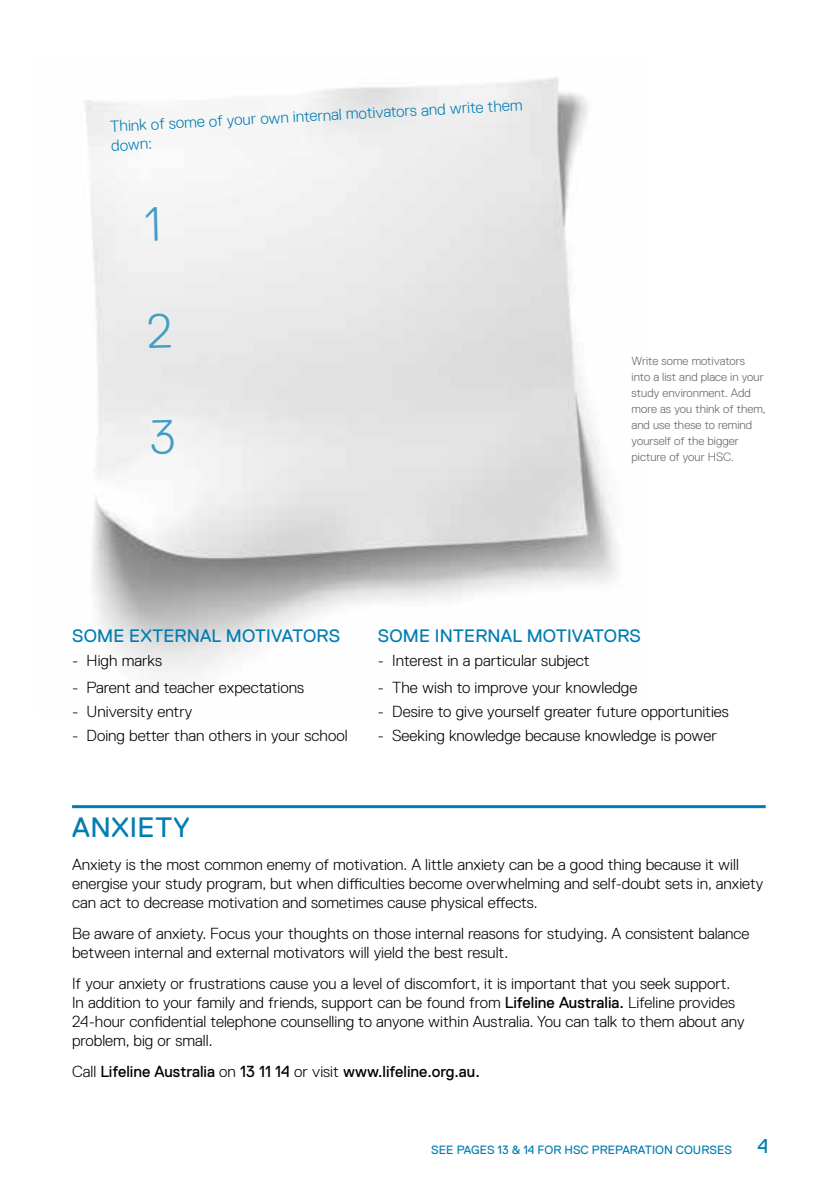
<style>
.page{position:relative;width:840px;height:1191px;background:#fff}
.page>*{position:absolute;margin:0;border:0;box-sizing:border-box;transform-origin:0 0}
.t1{font:28px "Replica Std";color:#007db1}
.t2{font:20px "Replica Std";color:#007db1}
.t3{font:18px "Replica Std";letter-spacing:.01em;color:#007db1}
.t4{font:300 16px/19.2px "Replica Std";color:#000}
.t5{font:16px "Replica Std";color:#000}
.t6{font:300 16px/19.2px "Replica Std";color:#007db1}
.t7{font:300 12px/16px "Replica Std";color:#636466}
.t8{font:12px "Replica Std";color:#007db1}
.s1{font-weight:400}
.s2{font-weight:300}
</style>
<div class="page">
<img style="left:84px;top:77px;width:534px;height:597px">
<hr style="left:72px;top:805px;width:693px;height:3px;background:#007db1">
<svg style="left:146px;top:207px;width:12px;height:33px"></svg>
<svg style="left:148px;top:313px;width:23px;height:34px"></svg>
<svg style="left:151px;top:420px;width:23px;height:35px"></svg>
<p class="t6" style="left:110px;top:117px;width:414px;rotate:-3deg">Think of some of your own internal motivators and write them down:</p>
<p class="t7" style="left:631px;top:353px;width:136px">Write some motivators into a list and place in your study environment. Add more as you think of them, and use these to remind yourself of the bigger picture of your HSC.</p>
<p class="t3" style="left:72px;top:626px;width:233px">SOME EXTernal MOTIVATOR</p>
<p class="t3" style="left:328px;top:626px;width:13px">S</p>
<p class="t3" style="left:377px;top:626px;width:228px">SOME INTernal MOTIVATOR</p>
<p class="t3" style="left:629px;top:626px;width:13px">S</p>
<p class="t4" style="left:72px;top:651px;width:91px">- High marks</p>
<p class="t4" style="left:377px;top:651px;width:213px">- Interest in a particular subject</p>
<p class="t4" style="left:72px;top:678px;width:233px">- Parent and teacher expectations</p>
<p class="t4" style="left:377px;top:678px;width:261px">- The wish to improve your knowledge</p>
<p class="t4" style="left:72px;top:702px;width:122px">- University entry</p>
<p class="t4" style="left:377px;top:702px;width:352px">- Desire to give yourself greater future opportunities</p>
<p class="t4" style="left:72px;top:725px;width:277px">- Doing better than others in your school</p>
<p class="t4" style="left:377px;top:725px;width:340px">- Seeking knowledge because knowledge is power</p>
<h1 class="t1" style="left:72px;top:811px;width:119px">ANXIETY</h1>
<p class="t4" style="left:72px;top:855px;width:692px">Anxiety is the most common enemy of motivation. A little anxiety can be a good thing because it will energise your study program, but when difficulties become overwhelming and self-doubt sets in, anxiety can act to decrease motivation and sometimes cause physical effects.</p>
<p class="t4" style="left:72px;top:923px;width:678px">Be aware of anxiety. Focus your thoughts on those internal reasons for studying. A consistent balance between internal and external motivators will yield the best result.</p>
<p class="t4" style="left:72px;top:973px;width:673px">If your anxiety or frustrations cause you a level of discomfort, it is important that you seek support.<br>In addition to your family and friends, support can be found from <span class="s1">Lifeline Australia.</span> Lifeline provides 24-hour confidential telephone counselling to anyone within Australia. You can talk to them about any problem, big or small.</p>
<p class="t5" style="left:72px;top:1062px;width:409px"><span class="s2">Call</span> Lifeline Australia <span class="s2">on</span> 13 11 14 <span class="s2">or visit</span> www.lifeline.org.au.</p>
<p class="t8" style="left:431px;top:1142px;width:221px">SEE PAGES 13 &amp; 14 FOR HSC PRE PARATION</p>
<p class="t8" style="left:675px;top:1142px;width:18px">COUR</p>
<p class="t8" style="left:709px;top:1142px;width:24px">SES</p>
<p class="t2" style="left:756px;top:1135px;width:12px">4</p>
</div>
